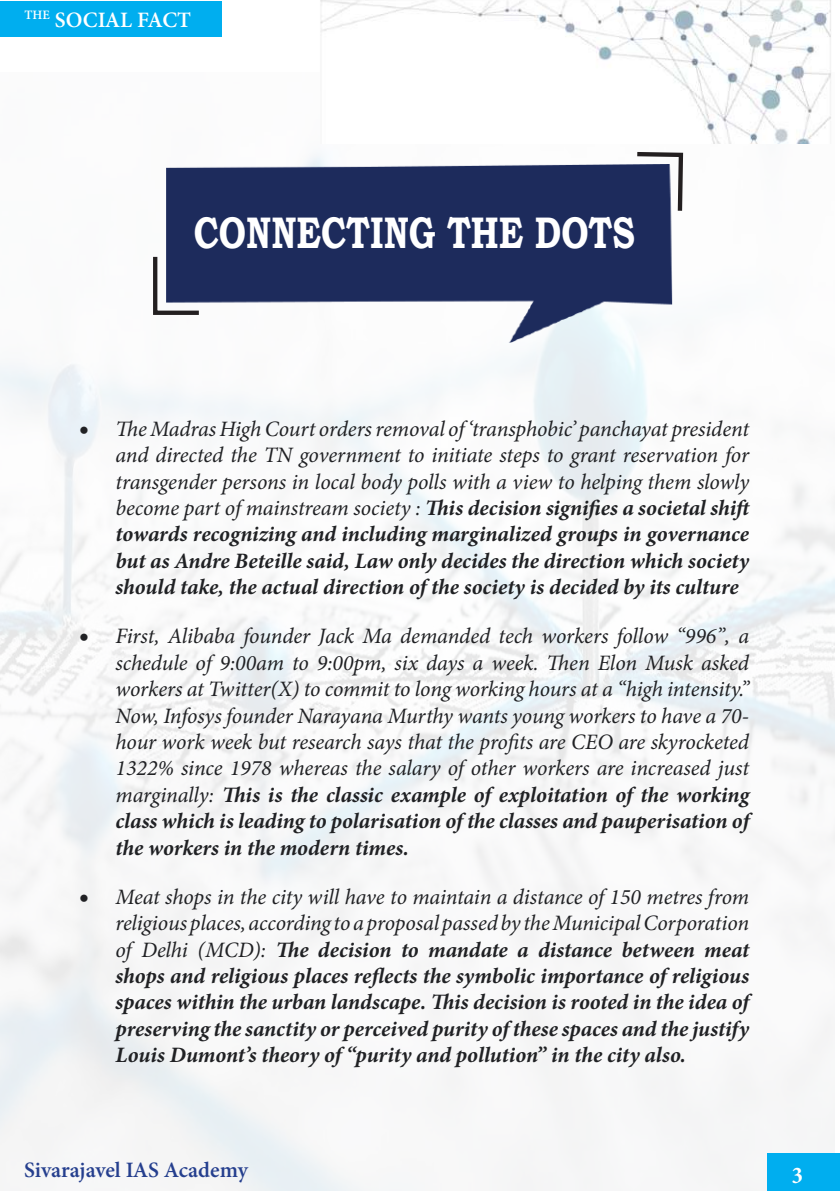
<style>
.page{position:relative;width:840px;height:1191px;background:#fff}
.page>*{position:absolute;margin:0;border:0;box-sizing:border-box;transform-origin:0 0}
.t1{font:700 44.2px "Bookman Old Style";color:#fff;scale:.77 1}
.t2{font:700 condensed 24px "Minion Pro";color:#fff}
.t3{font:italic 22px/26.4px "Minion Pro";letter-spacing:-.005em;color:#202124}
.t4{font:italic 700 22px/26.4px "Minion Pro";letter-spacing:-.005em;color:#202124;text-align:justify}
.t5{font:600 22px "Minion Pro";letter-spacing:-.005em;color:#253f8e}
.t6{font:600 22px "Minion Pro";color:#fff}
.s1{font-weight:700}
.s2{font-weight:400}
</style>
<div class="page">
<div style="left:767px;top:1153px;width:72px;height:38px;background:#00aeef"></div>
<div style="left:0;top:2px;width:221px;height:35px;background:#00aeef"></div>
<img style="left:305px;top:0;width:527px;height:143px">
<img style="left:145px;top:141px;width:537px;height:224px">
<svg style="left:151px;top:252px;width:52px;height:65px"></svg>
<svg style="left:632px;top:150px;width:52px;height:65px"></svg>
<p class="t6" style="left:25px;top:4px;width:168px"><sup>THE</sup> SOCIAL FACT</p>
<h1 class="t1" style="left:194px;top:200px;width:574px">CONNECTING THE DOTS</h1>
<p class="t3" style="left:115px;top:415px;width:639px;text-indent:-36px">• The Madras High Court orders removal of ‘transphobic’ panchayat president and directed the TN government to initiate steps to grant reservation for transgender persons in local body polls with a view to helping them slowly become part of mainstream society : <span class="s1">This decision signifies a societal shift towards recognizing and including marginalized groups in governance but as Andre Beteille said, Law only decides the direction which society should take, the actual direction of the society is decided by its culture</span></p>
<p class="t3" style="left:115px;top:623px;width:635px;text-align:justify;text-indent:-36px">• First, Alibaba founder Jack Ma demanded tech workers follow “996”, a schedule of 9:00am to 9:00pm, six days a week. Then Elon Musk asked workers at Twitter(X) to commit to long working hours at a “high intensity.” Now, Infosys founder Narayana Murthy wants young workers to have a 70- hour work week but research says that the profits are CEO are skyrocketed 1322% since 1978 whereas the salary of other workers are increased just marginally: <span class="s1">This is the classic example of exploitation of the working class which is leading to polarisation of the classes and pauperisation of the workers in the modern times.</span></p>
<p class="t4" style="left:115px;top:883px;width:635px;text-indent:-36px">• <span class="s2">Meat shops in the city will have to maintain a distance of 150 metres from religious places, according to a proposal passed by the Municipal Corporation of Delhi (MCD):</span> The decision to mandate a distance between meat shops and religious places reflects the symbolic importance of religious spaces within the urban landscape. This decision is rooted in the idea of preserving the sanctity or perceived purity of these spaces and the justify Louis Dumont’s theory of “purity and pollution” in the city also.</p>
<p class="t5" style="left:24px;top:1154px;width:225px">Sivarajavel IAS Academy</p>
<p class="t2" style="left:791px;top:1158px;width:13px">3</p>
</div>
